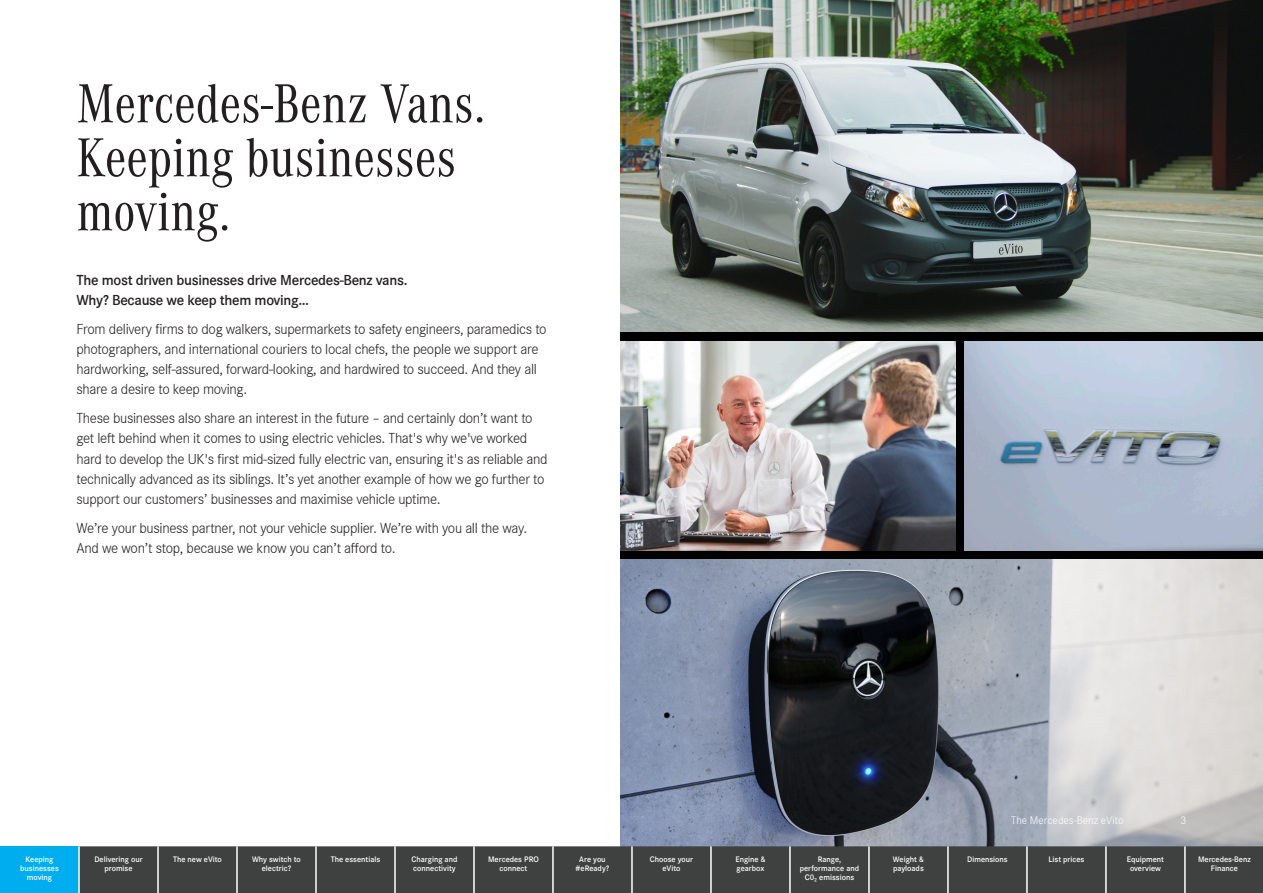
<style>
.page{position:relative;width:1263px;height:893px;background:#fff}
.page>*{position:absolute;margin:0;border:0;box-sizing:border-box;transform-origin:0 0}
.t1{font:57px/54px "Daimler CAC";color:#231f20}
.t2{font:300 15px/20.2px "Daimler CS";letter-spacing:-.02em;color:#231f20}
.t3{font:600 15px/20.2px "Daimler CS";letter-spacing:-.02em;color:#231f20}
.t4{font:300 11.25px "Daimler CS";color:#fff}
.Contents_cell{font:600 8.25px/9px "Daimler CS";color:#fff;text-align:center}
</style>
<div class="page">
<div style="left:621px;top:0;width:642px;height:846px;background:#000"></div>
<img style="left:621px;top:560px;width:642px;height:286px">
<img style="left:621px;top:0;width:642px;height:332px">
<img style="left:965px;top:341px;width:298px;height:209px">
<img style="left:621px;top:341px;width:334px;height:209px">
<div style="left:0;top:846px;width:79px;height:47px;background:#00aeef"></div>
<div style="left:80px;top:846px;width:1182px;height:47px;background:#3f4040"></div>
<hr style="left:78px;top:846px;width:2px;height:47px;background:#fff">
<hr style="left:157px;top:846px;width:2px;height:47px;background:#fff">
<hr style="left:236px;top:846px;width:2px;height:47px;background:#fff">
<hr style="left:315px;top:846px;width:2px;height:47px;background:#fff">
<hr style="left:394px;top:846px;width:2px;height:47px;background:#fff">
<hr style="left:473px;top:846px;width:2px;height:47px;background:#fff">
<hr style="left:552px;top:846px;width:2px;height:47px;background:#fff">
<hr style="left:631px;top:846px;width:2px;height:47px;background:#fff">
<hr style="left:710px;top:846px;width:2px;height:47px;background:#fff">
<hr style="left:789px;top:846px;width:2px;height:47px;background:#fff">
<hr style="left:868px;top:846px;width:2px;height:47px;background:#fff">
<hr style="left:947px;top:846px;width:2px;height:47px;background:#fff">
<hr style="left:1026px;top:846px;width:2px;height:47px;background:#fff">
<hr style="left:1105px;top:846px;width:2px;height:47px;background:#fff">
<hr style="left:1184px;top:846px;width:2px;height:47px;background:#fff">
<p class="t1" style="left:77px;top:75px;width:410px">Mercedes-Benz Vans.<br>Keeping businesses moving.</p>
<p class="t3" style="left:77px;top:268px;width:332px">The most driven businesses drive Mercedes-Benz vans.<br>Why? Because we keep them moving…</p>
<p class="t2" style="left:77px;top:318px;width:472px">From delivery firms to dog walkers, supermarkets to safety engineers, paramedics to photographers, and international couriers to local chefs, the people we support are hardworking, self-assured, forward-looking, and hardwired to succeed. And they all share a desire to keep moving.</p>
<p class="t2" style="left:77px;top:407px;width:473px">These businesses also share an interest in the future – and certainly don’t want to get left behind when it comes to using electric vehicles. That's why we've worked hard to develop the UK's first mid-sized fully electric van, ensuring it's as reliable and technically advanced as its siblings. It’s yet another example of how we go further to support our customers’ businesses and maximise vehicle uptime.</p>
<p class="t2" style="left:77px;top:517px;width:452px">We’re your business partner, not your vehicle supplier. We’re with you all the way.<br>And we won’t stop, because we know you can’t afford to.</p>
<p class="Contents_cell" style="left:20px;top:854px;width:40px">Keeping businesses moving</p>
<p class="Contents_cell" style="left:94px;top:854px;width:50px">Delivering our promise</p>
<p class="Contents_cell" style="left:173px;top:854px;width:50px">The new eVito</p>
<p class="Contents_cell" style="left:252px;top:854px;width:50px">Why switch to electric?</p>
<p class="Contents_cell" style="left:331px;top:854px;width:51px">The essentials</p>
<p class="Contents_cell" style="left:411px;top:854px;width:47px;text-align:left">Charging and connectivity</p>
<p class="Contents_cell" style="left:488px;top:854px;width:52px">Mercedes PRO connect</p>
<p class="Contents_cell" style="left:576px;top:854px;width:35px">Are you #eReady?</p>
<p class="Contents_cell" style="left:650px;top:854px;width:45px">Choose your</p>
<p class="Contents_cell" style="left:662px;top:863px;width:19px">eVito</p>
<p class="t4" style="left:1011px;top:812px;width:114px">The Mercedes-Benz eVito</p>
<p class="t4" style="left:1180px;top:812px;width:7px">3</p>
<p class="Contents_cell" style="left:735px;top:854px;width:32px">Engine &amp;</p>
<p class="Contents_cell" style="left:737px;top:863px;width:29px">gearbox</p>
<p class="Contents_cell" style="left:800px;top:854px;width:61px">Range, performance and<br>C0₂ emissions</p>
<p class="Contents_cell" style="left:893px;top:854px;width:32px;text-align:left">Weight &amp; payloads</p>
<p class="Contents_cell" style="left:967px;top:854px;width:42px">Dimensions</p>
<p class="Contents_cell" style="left:1048px;top:854px;width:37px">List prices</p>
<p class="Contents_cell" style="left:1127px;top:854px;width:39px">Equipment overview</p>
<p class="Contents_cell" style="left:1198px;top:854px;width:54px">Mercedes-Benz<br>Finance</p>
</div>
